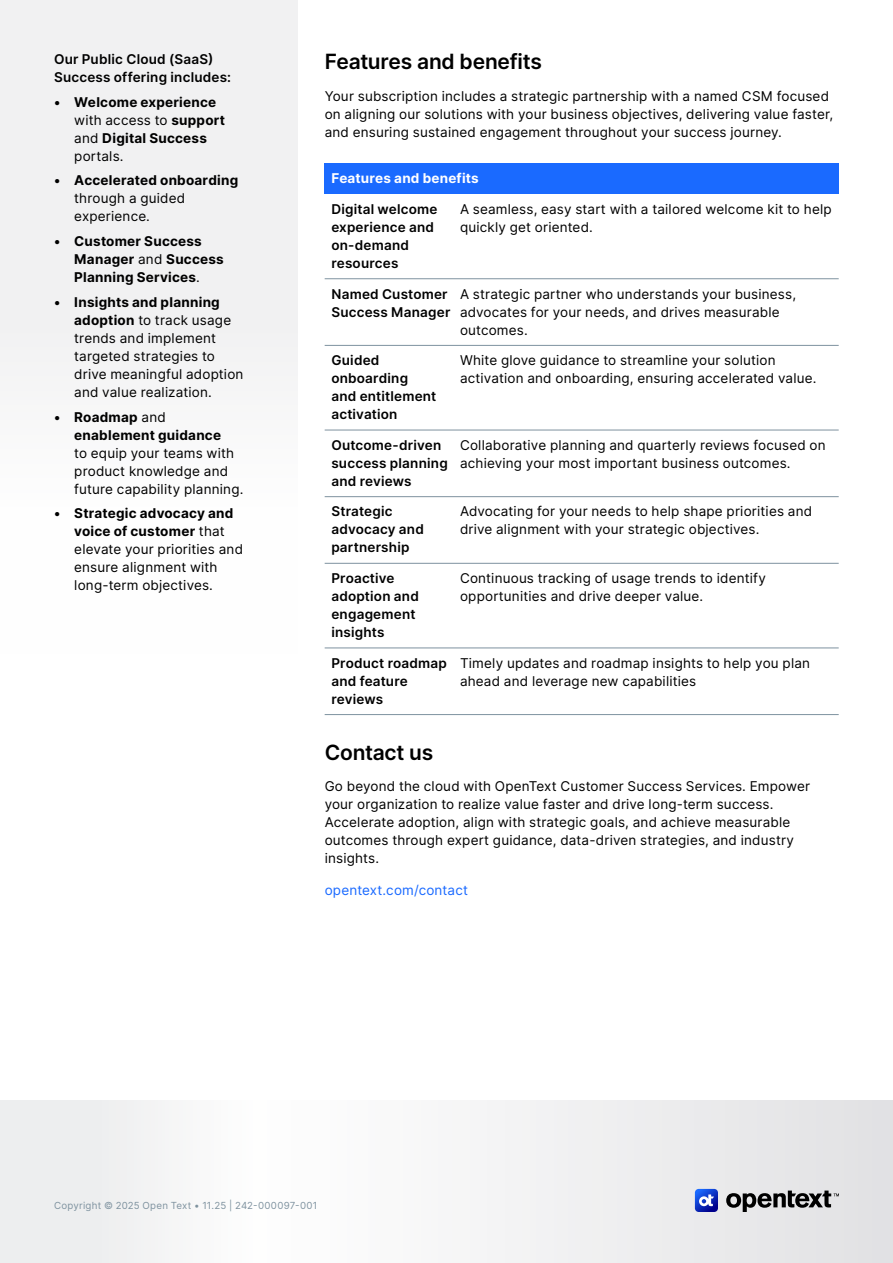
<style>
.page{position:relative;width:893px;height:1263px;background:#fff}
.page>*{position:absolute;margin:0;border:0;box-sizing:border-box;transform-origin:0 0}
.H2_Heading{font:600 21px "Inter";letter-spacing:-.01em;color:#000}
.Body{font:13.5px/18px "Inter";letter-spacing:.015em;color:#000}
.Table_Body{font:13.5px/18px "Inter";letter-spacing:.015em;color:#000}
.Table_H2{font:600 13.5px/18px "Inter";letter-spacing:.015em;color:#000}
.t1{font:700 13.5px/18px "Inter";letter-spacing:.015em;color:#000}
.Body-2{font:13.5px "Inter";letter-spacing:.015em;color:#1a6aff}
.Table_H1{font:700 13.5px "Inter";letter-spacing:.015em;color:#fff}
.t2{font:9.75px "Inter";letter-spacing:.025em;color:#7e929f}
.s1{font-weight:400}
.s2{font-weight:700}
</style>
<div class="page">
<svg style="left:0;top:1101px;width:893px;height:162px"></svg>
<svg style="left:726px;top:1190px;width:113px;height:22px;background:#8c8c8d"></svg>
<svg style="left:695px;top:1189px;width:23px;height:23px"></svg>
<div style="left:0;top:0;width:298px;height:376px;background:#f1f1f2"></div>
<div style="left:325px;top:163px;width:514px;height:31px;background:#1a6aff"></div>
<hr style="left:325px;top:278px;width:135px;height:1px;background:#7e929f">
<hr style="left:460px;top:278px;width:379px;height:1px;background:#7e929f">
<hr style="left:325px;top:345px;width:135px;height:1px;background:#7e929f">
<hr style="left:460px;top:345px;width:379px;height:1px;background:#7e929f">
<hr style="left:325px;top:430px;width:135px;height:1px;background:#7e929f">
<hr style="left:460px;top:430px;width:379px;height:1px;background:#7e929f">
<hr style="left:325px;top:496px;width:135px;height:1px;background:#7e929f">
<hr style="left:460px;top:496px;width:379px;height:1px;background:#7e929f">
<hr style="left:325px;top:563px;width:135px;height:1px;background:#7e929f">
<hr style="left:460px;top:563px;width:379px;height:1px;background:#7e929f">
<hr style="left:325px;top:648px;width:135px;height:1px;background:#7e929f">
<hr style="left:460px;top:648px;width:379px;height:1px;background:#7e929f">
<hr style="left:325px;top:714px;width:135px;height:1px;background:#7e929f">
<hr style="left:460px;top:714px;width:379px;height:1px;background:#7e929f">
<h3 class="Table_H2" style="left:54px;top:49px;width:179px">Our Public Cloud (SaaS)<br>Success offering includes:</h3>
<p class="t1" style="left:74px;top:92px;width:152px;text-indent:-20px">• Welcome experience <span class="s1">with access to</span> support <span class="s1">and</span> Digital Success <span class="s1">portals.</span></p>
<p class="Body" style="left:74px;top:171px;width:166px;text-indent:-20px"><span class="s2">• Accelerated onboarding </span>through a guided experience.</p>
<p class="t1" style="left:74px;top:232px;width:151px;text-indent:-20px">• Customer Success<br>Manager <span class="s1">and</span> Success<br>Planning Services<span class="s1">.</span></p>
<p class="Body" style="left:74px;top:293px;width:171px;text-indent:-20px"><span class="s2">• Insights and planning adoption</span> to track usage trends and implement targeted strategies to drive meaningful adoption and value realization.</p>
<p class="Body" style="left:74px;top:407px;width:171px;text-indent:-20px"><span class="s2">• Roadmap</span> and <span class="s2">enablement guidance<br></span>to equip your teams with product knowledge and future capability planning.</p>
<p class="Body" style="left:74px;top:504px;width:170px;text-indent:-20px"><span class="s2">• Strategic advocacy and voice of customer</span> that elevate your priorities and ensure alignment with long-term objectives.</p>
<h2 class="H2_Heading" style="left:325px;top:46px;width:219px">Features and benefits</h2>
<p class="Body" style="left:325px;top:87px;width:510px">Your subscription includes a strategic partnership with a named CSM focused on aligning our solutions with your business objectives, delivering value faster, and ensuring sustained engagement throughout your success journey.</p>
<p class="Table_H1" style="left:331px;top:169px;width:149px">Features and benefits</p>
<p class="Table_H2" style="left:331px;top:200px;width:108px">Digital welcome experience and on-demand resources</p>
<p class="Table_Body" style="left:460px;top:200px;width:373px">A seamless, easy start with a tailored welcome kit to help quickly get oriented.</p>
<p class="Table_H2" style="left:331px;top:284px;width:121px">Named Customer<br>Success Manager</p>
<p class="Table_Body" style="left:460px;top:284px;width:338px">A strategic partner who understands your business, advocates for your needs, and drives measurable outcomes.</p>
<p class="Table_H2" style="left:331px;top:351px;width:106px">Guided onboarding and entitlement activation</p>
<p class="Table_Body" style="left:460px;top:351px;width:358px">White glove guidance to streamline your solution activation and onboarding, ensuring accelerated value.</p>
<p class="Table_H2" style="left:331px;top:436px;width:118px">Outcome-driven success planning and reviews</p>
<p class="Table_Body" style="left:460px;top:436px;width:367px">Collaborative planning and quarterly reviews focused on achieving your most important business outcomes.</p>
<p class="Table_H2" style="left:331px;top:502px;width:94px">Strategic advocacy and partnership</p>
<p class="Table_Body" style="left:460px;top:502px;width:354px">Advocating for your needs to help shape priorities and drive alignment with your strategic objectives.</p>
<p class="Table_H2" style="left:331px;top:569px;width:89px">Proactive adoption and engagement insights</p>
<p class="Table_Body" style="left:460px;top:569px;width:307px">Continuous tracking of usage trends to identify opportunities and drive deeper value.</p>
<p class="Table_H2" style="left:331px;top:653px;width:117px">Product roadmap and feature reviews</p>
<p class="Table_Body" style="left:460px;top:653px;width:352px">Timely updates and roadmap insights to help you plan ahead and leverage new capabilities</p>
<h2 class="H2_Heading" style="left:325px;top:737px;width:110px">Contact us</h2>
<p class="Body" style="left:325px;top:777px;width:487px">Go beyond the cloud with OpenText Customer Success Services. Empower your organization to realize value faster and drive long-term success.<br>Accelerate adoption, align with strategic goals, and achieve measurable outcomes through expert guidance, data-driven strategies, and industry insights.</p>
<p class="Body-2" style="left:325px;top:880px;width:145px">opentext.com/contact</p>
<p class="t2" style="left:54px;top:1198px;width:265px">Copyright © 2025 Open Text • 11.25 | 242-000097-001</p>
</div>
